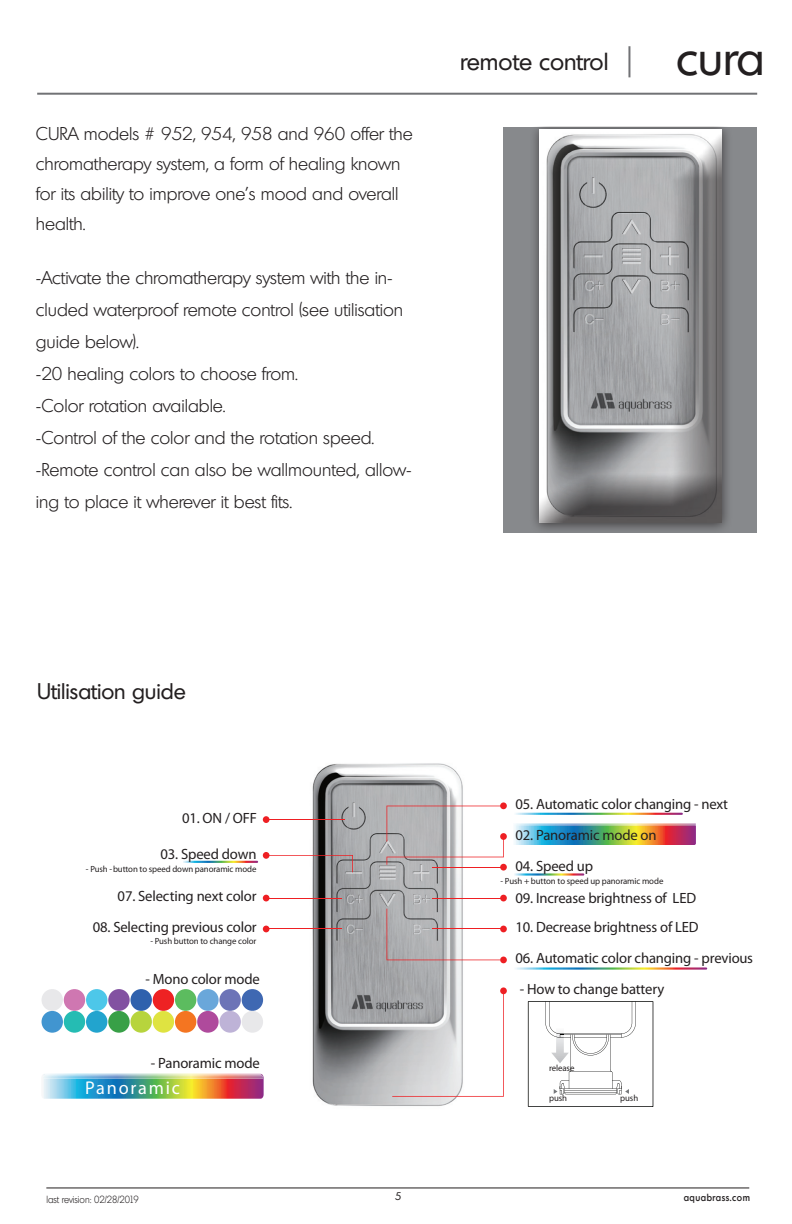
<style>
.page{position:relative;width:792px;height:1224px;background:#fff}
.page>*{position:absolute;margin:0;border:0;box-sizing:border-box;transform-origin:0 0}
.t1{font:48px "Montreal Serial";color:#231f20}
.t2{font:24px "Montreal Serial";color:#231f20}
.t3{font:22px "Montreal Serial";color:#231f20}
.t4{font:700 expanded 18.4px "Helvetica Neue";letter-spacing:.1em;color:#fff}
.t5{font:300 18px/30px "Montreal Serial";color:#231f20}
.t6{font:100 condensed 14.8px "Helvetica Neue";letter-spacing:-.01em;color:#231f20}
.t7{font:10.8px "Montreal Serial";color:#231f20}
.t8{font:300 10px "Montreal Serial";color:#231f20;scale:.9 1}
.t9{font:500 10px "Montreal Serial";letter-spacing:.06em;color:#231f20;scale:.9 1}
.t10{font:100 condensed 9px "Helvetica Neue";letter-spacing:-.01em;color:#231f20}
</style>
<div class="page">
<hr style="left:46px;top:1187px;width:703px;height:1px;background:#231f20">
<hr style="left:37px;top:93px;width:720px;height:2px;background:#717275">
<hr style="left:628px;top:46px;width:2px;height:31px;background:#717275">
<img style="left:306px;top:763px;width:160px;height:343px">
<svg style="left:43px;top:1075px;width:221px;height:24px"></svg>
<img style="left:43px;top:1074px;width:220px;height:5px">
<div style="left:42px;top:989px;width:21px;height:22px;background:#e8e8ea;border-radius:50%"></div>
<div style="left:42px;top:1011px;width:21px;height:22px;background:#4195d0;border-radius:50%"></div>
<div style="left:64px;top:989px;width:21px;height:22px;background:#cf77b1;border-radius:50%"></div>
<div style="left:64px;top:1011px;width:21px;height:22px;background:#25bcb3;border-radius:50%"></div>
<div style="left:86px;top:989px;width:21px;height:22px;background:#4dc7e9;border-radius:50%"></div>
<div style="left:86px;top:1011px;width:21px;height:22px;background:#22a4ce;border-radius:50%"></div>
<div style="left:108px;top:989px;width:22px;height:22px;background:#8251a1;border-radius:50%"></div>
<div style="left:108px;top:1011px;width:22px;height:22px;background:#38a047;border-radius:50%"></div>
<div style="left:130px;top:989px;width:22px;height:22px;background:#2f61ad;border-radius:50%"></div>
<div style="left:130px;top:1011px;width:22px;height:22px;background:#b7d43d;border-radius:50%"></div>
<div style="left:153px;top:989px;width:21px;height:22px;background:#ee2223;border-radius:50%"></div>
<div style="left:153px;top:1011px;width:21px;height:22px;background:#dfe341;border-radius:50%"></div>
<div style="left:175px;top:989px;width:21px;height:22px;background:#5cbc5f;border-radius:50%"></div>
<div style="left:175px;top:1011px;width:21px;height:22px;background:#f47521;border-radius:50%"></div>
<div style="left:197px;top:989px;width:22px;height:22px;background:#6aa7da;border-radius:50%"></div>
<div style="left:197px;top:1011px;width:22px;height:22px;background:#af4a9c;border-radius:50%"></div>
<div style="left:219px;top:989px;width:22px;height:22px;background:#6d74b7;border-radius:50%"></div>
<div style="left:219px;top:1011px;width:22px;height:22px;background:#beb3d7;border-radius:50%"></div>
<div style="left:242px;top:989px;width:21px;height:22px;background:#3f68b2;border-radius:50%"></div>
<div style="left:242px;top:1011px;width:21px;height:22px;background:#e8e8ea;border-radius:50%"></div>
<svg style="left:514px;top:826px;width:182px;height:19px"></svg>
<img style="left:514px;top:823px;width:182px;height:3px">
<svg style="left:513px;top:813px;width:170px;height:2px"></svg>
<svg style="left:513px;top:873px;width:71px;height:3px"></svg>
<svg style="left:182px;top:861px;width:76px;height:2px"></svg>
<svg style="left:513px;top:967px;width:194px;height:3px"></svg>
<div style="left:263px;top:816px;width:6px;height:7px;background:#ee1f23;border-radius:50%"></div>
<div style="left:500px;top:833px;width:7px;height:7px;background:#ee1f23;border-radius:50%"></div>
<div style="left:500px;top:802px;width:7px;height:7px;background:#ee1f23;border-radius:50%"></div>
<div style="left:263px;top:852px;width:6px;height:7px;background:#ee1f23;border-radius:50%"></div>
<svg style="left:263px;top:895px;width:6px;height:6px"></svg>
<svg style="left:263px;top:926px;width:6px;height:6px"></svg>
<div style="left:500px;top:864px;width:7px;height:7px;background:#ee1f23;border-radius:50%"></div>
<hr style="left:266px;top:819px;width:79px;height:1px;background:#ee1f23">
<hr style="left:432px;top:867px;width:72px;height:1px;background:#ee1f23">
<div style="left:500px;top:895px;width:7px;height:6px;background:#ee1f23;border-radius:50%"></div>
<hr style="left:432px;top:898px;width:72px;height:1px;background:#ee1f23">
<div style="left:500px;top:926px;width:7px;height:6px;background:#ee1f23;border-radius:50%"></div>
<div style="left:500px;top:957px;width:7px;height:6px;background:#ee1f23;border-radius:50%"></div>
<div style="left:500px;top:987px;width:7px;height:7px;background:#ee1f23;border-radius:50%"></div>
<svg style="left:266px;top:855px;width:87px;height:17px"></svg>
<svg style="left:387px;top:806px;width:117px;height:59px"></svg>
<hr style="left:266px;top:898px;width:76px;height:1px;background:#ee1f23">
<hr style="left:266px;top:929px;width:76px;height:1px;background:#ee1f23">
<svg style="left:387px;top:909px;width:113px;height:51px"></svg>
<svg style="left:528px;top:1001px;width:125px;height:106px"></svg>
<svg style="left:392px;top:991px;width:112px;height:106px"></svg>
<div style="left:504px;top:127px;width:253px;height:406px;background:#87898c"></div>
<div style="left:529px;top:127px;width:203px;height:406px;background:#231f20;opacity:.75"></div>
<div style="left:533px;top:130px;width:192px;height:397px;background:#231f20;opacity:.75"></div>
<p class="t5" style="left:36px;top:118px;width:379px">CURA models # 952, 954, 958 and 960 offer the chromatherapy system, a form of healing known for its ability to improve one’s mood and overall health.</p>
<p class="t5" style="left:36px;top:261px;width:369px;line-height:32px">-Activate the chromatherapy system with the in&shy;cluded waterproof remote control (see utilisation guide below).</p>
<p class="t5" style="left:36px;top:358px;width:264px">-20 healing colors to choose from.</p>
<p class="t5" style="left:36px;top:390px;width:191px">-Color rotation available.</p>
<p class="t5" style="left:36px;top:422px;width:340px">-Control of the color and the rotation speed.</p>
<p class="t5" style="left:36px;top:453px;width:377px;line-height:32px">-Remote control can also be wallmounted, allow&shy;ing to place it wherever it best fits.</p>
<p class="t2" style="left:460px;top:46px;width:150px">remote control</p>
<p class="t1" style="left:676px;top:27px;width:90px">cura</p>
<p class="t3" style="left:37px;top:677px;width:150px">Utilisation guide</p>
<p class="t6" style="left:182px;top:809px;width:76px">01. ON / OFF</p>
<p class="t6" style="left:161px;top:845px;width:98px">03. Speed down</p>
<p class="t6" style="left:118px;top:887px;width:140px">07. Selecting next color</p>
<p class="t6" style="left:93px;top:918px;width:165px">08. Selecting previous color</p>
<p class="t10" style="left:86px;top:864px;width:172px">- Push -button to speed down panoramic mode</p>
<p class="t10" style="left:150px;top:936px;width:108px">- Push button to change color</p>
<p class="t6" style="left:146px;top:970px;width:116px">- Mono color mode</p>
<p class="t6" style="left:151px;top:1054px;width:111px">- Panoramic mode</p>
<p class="t4" style="left:85px;top:1076px;width:96px">Panoramic</p>
<p class="t6" style="left:515px;top:795px;width:214px">05. Automatic color changing - next</p>
<p class="t6" style="left:515px;top:826px;width:143px">02. Panoramic mode on</p>
<p class="t6" style="left:515px;top:857px;width:79px">04. Speed up</p>
<p class="t6" style="left:515px;top:889px;width:182px">09. Increase brightness of LED</p>
<p class="t6" style="left:515px;top:918px;width:185px">10. Decrease brightness of LED</p>
<p class="t10" style="left:501px;top:875px;width:164px">- Push + button to speed up panoramic mode</p>
<p class="t6" style="left:515px;top:949px;width:239px">06. Automatic color changing - previous</p>
<p class="t6" style="left:520px;top:980px;width:146px">- How to change battery</p>
<p class="t10" style="left:549px;top:1062px;width:27px">release</p>
<p class="t10" style="left:549px;top:1093px;width:19px">push</p>
<p class="t10" style="left:620px;top:1093px;width:19px">push</p>
<p class="t8" style="left:46px;top:1193px;width:104px">last revision: 02/28/2019</p>
<p class="t7" style="left:395px;top:1189px;width:8px">5</p>
<p class="t9" style="left:684px;top:1191px;width:75px">aquabrass.com</p>
</div>
